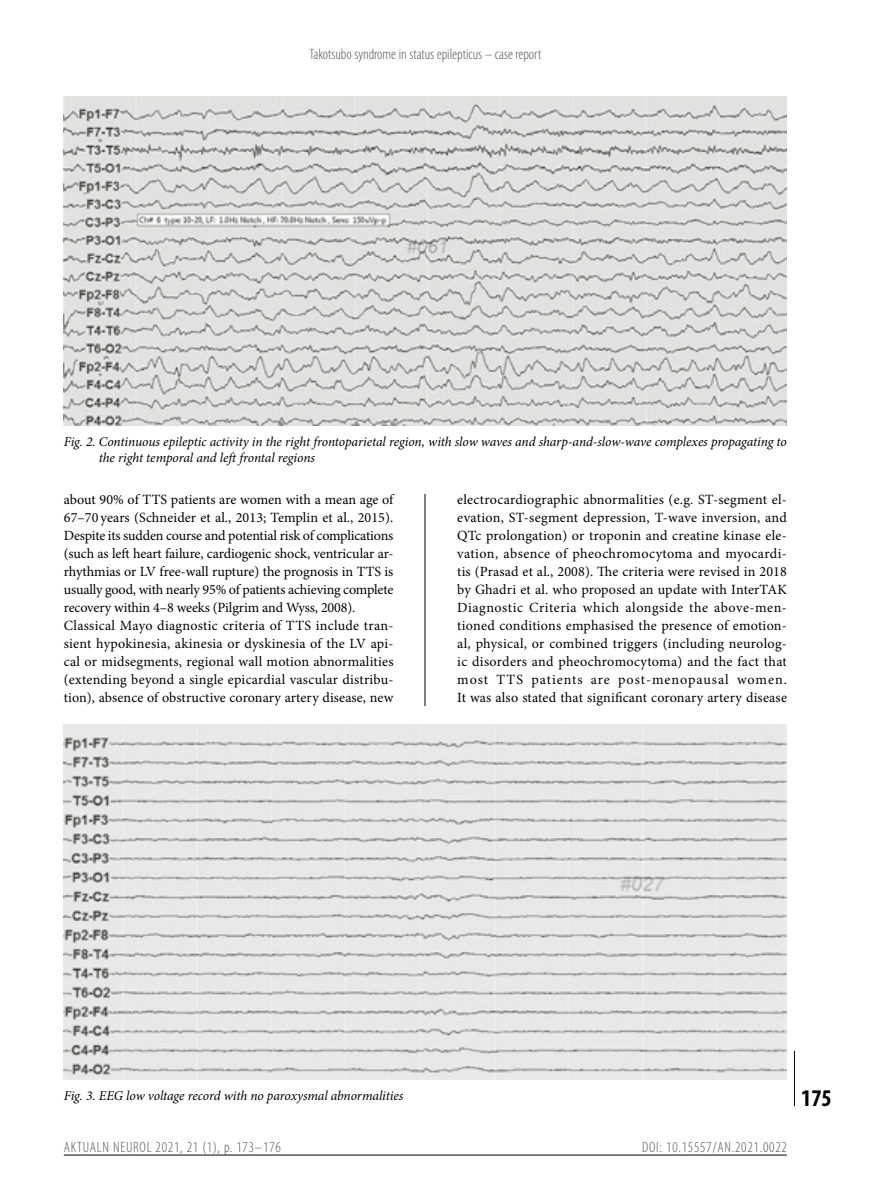
<style>
.page{position:relative;width:872px;height:1191px;background:#fff}
.page>*{position:absolute;margin:0;border:0;box-sizing:border-box;transform-origin:0 0}
.t1{font:700 condensed 24px "Myriad Pro";color:#000}
.t2{font:300 condensed 15px "Myriad Pro";letter-spacing:.05em;color:#575756}
.t3{font:300 condensed 15px "Myriad Pro";color:#575756}
.t4{font:14.1px/18px "Minion Pro";color:#000}
.t5{font:italic 13.5px/16.5px "Minion Pro";letter-spacing:-.01em;color:#000}
</style>
<div class="page">
<hr style="left:794px;top:1050px;width:1px;height:56px;background:#000">
<hr style="left:64px;top:1154px;width:723px;height:1px;background:#000">
<hr style="left:424px;top:494px;width:1px;height:212px;background:#000">
<img style="left:64px;top:97px;width:723px;height:328px">
<img style="left:64px;top:725px;width:723px;height:354px">
<p class="t3" style="left:309px;top:45px;width:233px">Takotsubo syndrome in status epilepticus – case report</p>
<p class="t5" style="left:99px;top:433px;width:689px;text-indent:-35px">Fig. 2. Continuous epileptic activity in the right frontoparietal region, with slow waves and sharp-and-slow-wave complexes propagating to the right temporal and left frontal regions</p>
<p class="t4" style="left:64px;top:491px;width:331px">about 90% of TTS patients are women with a mean age of 67–70 years (Schneider et al., 2013; Templin et al., 2015).<br>Despite its sudden course and potential risk of complications (such as left heart failure, cardiogenic shock, ventricular ar&shy;rhythmias or LV free-wall rupture) the prognosis in TTS is usually good, with nearly 95% of patients achieving complete recovery within 4–8 weeks (Pilgrim and Wyss, 2008).<br>Classical Mayo diagnostic criteria of TTS include tran&shy;sient hypokinesia, akinesia or dyskinesia of the LV api&shy;cal or midsegments, regional wall motion abnormalities (extending beyond a single epicardial vascular distribu&shy;tion), absence of obstructive coronary artery disease, new</p>
<p class="t4" style="left:457px;top:491px;width:331px;text-align:justify">electrocardiographic abnormalities (e.g. ST-segment el&shy;evation, ST-segment depression, T-wave inversion, and QTc prolongation) or troponin and creatine kinase ele&shy;vation, absence of pheochromocytoma and myocardi&shy;tis (Prasad et al., 2008). The criteria were revised in 2018 by Ghadri et al. who proposed an update with InterTAK Diagnostic Criteria which alongside the above-men&shy;tioned conditions emphasised the presence of emotion&shy;al, physical, or combined triggers (including neurolog&shy;ic disorders and pheochromocytoma) and the fact that most TTS patients are post-menopausal women.<br>It was also stated that significant coronary artery disease</p>
<p class="t5" style="left:64px;top:1087px;width:341px">Fig. 3. EEG low voltage record with no paroxysmal abnormalities</p>
<p class="t2" style="left:64px;top:1138px;width:219px">AKTUALN NEUROL 2021, 21 (1), p. 173–176</p>
<p class="t2" style="left:642px;top:1138px;width:146px">DOI: 10.15557/AN.2021.0022</p>
<h1 class="t1" style="left:801px;top:1083px;width:32px">175</h1>
</div>
